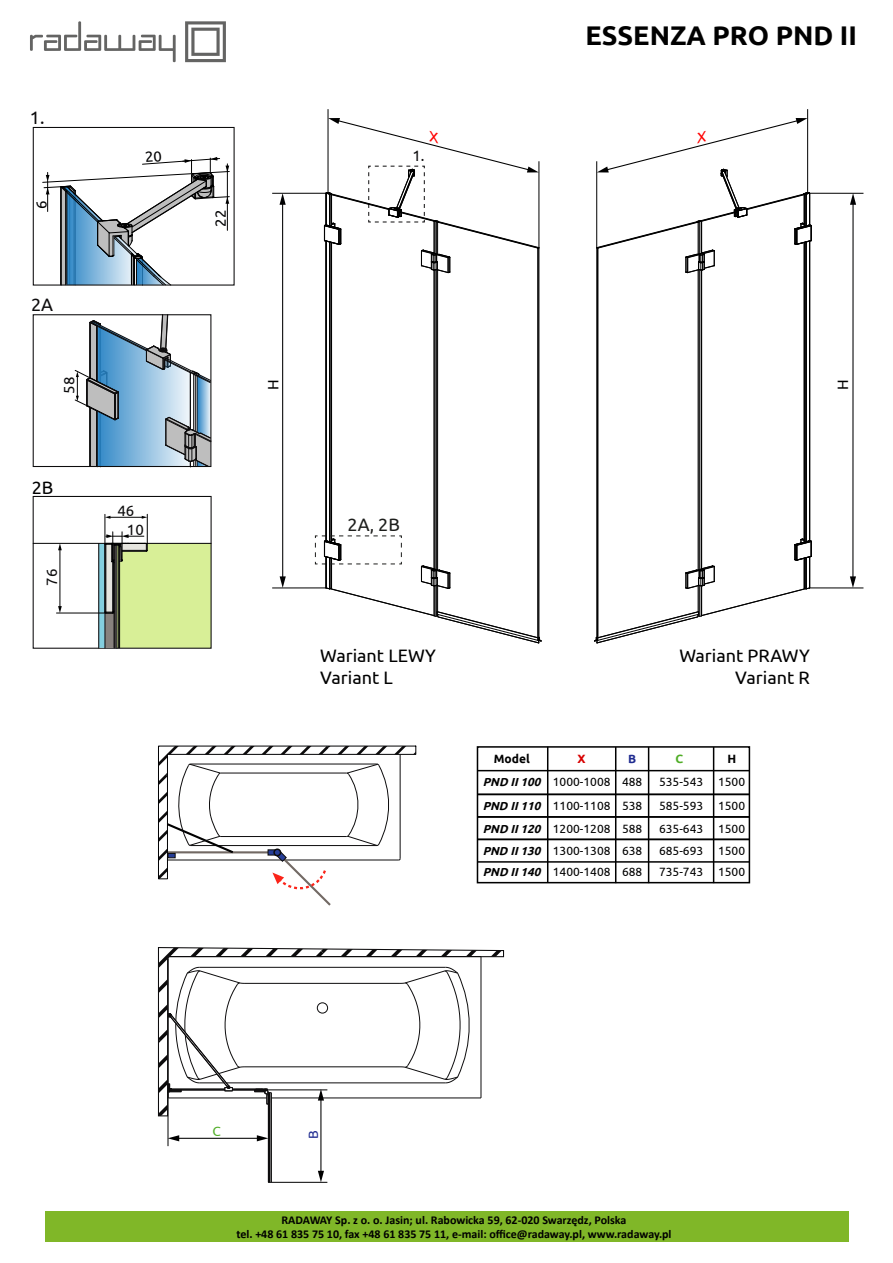
<style>
.page{position:relative;width:893px;height:1263px;background:#fff}
.page>*{position:absolute;margin:0;border:0;box-sizing:border-box;transform-origin:0 0}
.t1{font:700 27px "Ubuntu";color:#000}
.t2{font:18px/21.6px "Ubuntu";color:#000}
.t3{font:18px "Ubuntu";color:#1d1e1c}
.t4{font:18px "Ubuntu";color:#0d0c0d}
.t5{font:15px/18.9px "Ubuntu";color:#0d0c0d}
.t6{font:15px "Ubuntu";color:#010102}
.t7{font:15px "Ubuntu";color:#000}
.t8{font:13.5px "Ubuntu";color:#4fad26}
.t9{font:13.5px "Ubuntu";color:#1f2b90}
.t10{font:700 12px/14.4px "Calibri";color:#000;text-align:center}
.t11{font:12px/23.7px "Ubuntu";color:#000}
.t12{font:700 12px "Ubuntu";color:#000}
.t13{font:700 12px "Ubuntu";color:#1f2b90}
.t14{font:700 12px "Ubuntu";color:#4fad26}
.t15{font:700 12px "Ubuntu";color:#d80000}
.t16{font:italic 700 11.7px/23.7px "Ubuntu";color:#000}
.s1{font-weight:700;font-style:italic;font-size:11.7px}
</style>
<div class="page">
<div style="left:45px;top:1211px;width:804px;height:31px;background:#80b728"></div>
<svg style="left:185px;top:21px;width:41px;height:41px"></svg>
<svg style="left:30px;top:21px;width:146px;height:41px"></svg>
<svg style="left:158px;top:745px;width:259px;height:161px"></svg>
<hr style="left:331px;top:242px;width:1px;height:300px;background:#000">
<hr style="left:804px;top:242px;width:1px;height:300px;background:#000">
<hr style="left:282px;top:203px;width:1px;height:375px;background:#010102">
<svg style="left:280px;top:194px;width:6px;height:11px"></svg>
<svg style="left:280px;top:576px;width:6px;height:12px"></svg>
<hr style="left:272px;top:193px;width:54px;height:1px;background:#000">
<hr style="left:272px;top:588px;width:54px;height:1px;background:#000">
<hr style="left:328px;top:109px;width:1px;height:83px;background:#000">
<hr style="left:852px;top:203px;width:2px;height:375px;background:#010102">
<svg style="left:850px;top:194px;width:6px;height:11px"></svg>
<svg style="left:850px;top:576px;width:6px;height:12px"></svg>
<hr style="left:810px;top:193px;width:53px;height:1px;background:#000">
<hr style="left:810px;top:588px;width:53px;height:1px;background:#000">
<hr style="left:807px;top:109px;width:1px;height:83px;background:#000">
<hr style="left:271px;top:1182px;width:56px;height:1px;background:#000">
<hr style="left:177px;top:1138px;width:82px;height:1px;background:#000">
<svg style="left:169px;top:1135px;width:10px;height:6px"></svg>
<svg style="left:257px;top:1135px;width:11px;height:6px"></svg>
<hr style="left:168px;top:1091px;width:1px;height:55px;background:#000">
<div style="left:33px;top:496px;width:179px;height:153px;border:1px solid #0d0c0d"></div>
<div style="left:99px;top:544px;width:6px;height:104px;background:#84cfdf"></div>
<hr style="left:538px;top:248px;width:1px;height:392px;background:#000">
<hr style="left:537px;top:248px;width:1px;height:390px;background:#000">
<hr style="left:437px;top:270px;width:1px;height:300px;background:#000">
<hr style="left:539px;top:248px;width:1px;height:391px;background:#000">
<hr style="left:435px;top:270px;width:1px;height:299px;background:#000">
<hr style="left:436px;top:270px;width:1px;height:300px;background:#000">
<hr style="left:434px;top:270px;width:1px;height:299px;background:#000">
<hr style="left:329px;top:242px;width:1px;height:300px;background:#000">
<hr style="left:326px;top:241px;width:1px;height:300px;background:#000">
<hr style="left:271px;top:1093px;width:1px;height:89px;background:#0d0c0d">
<hr style="left:268px;top:1093px;width:1px;height:89px;background:#0d0c0d">
<hr style="left:269px;top:1093px;width:1px;height:89px;background:#0d0c0d">
<svg style="left:315px;top:535px;width:227px;height:109px"></svg>
<hr style="left:597px;top:248px;width:1px;height:392px;background:#000">
<hr style="left:598px;top:248px;width:1px;height:390px;background:#000">
<hr style="left:698px;top:270px;width:1px;height:300px;background:#000">
<hr style="left:596px;top:248px;width:1px;height:391px;background:#000">
<hr style="left:699px;top:270px;width:1px;height:300px;background:#000">
<hr style="left:701px;top:270px;width:1px;height:299px;background:#000">
<hr style="left:806px;top:242px;width:1px;height:300px;background:#000">
<hr style="left:809px;top:241px;width:1px;height:300px;background:#000">
<svg style="left:594px;top:538px;width:218px;height:106px"></svg>
<svg style="left:74px;top:314px;width:138px;height:153px"></svg>
<hr style="left:33px;top:543px;width:178px;height:1px;background:#000">
<svg style="left:105px;top:514px;width:106px;height:134px"></svg>
<hr style="left:56px;top:613px;width:58px;height:1px;background:#000">
<hr style="left:60px;top:549px;width:1px;height:58px;background:#000">
<svg style="left:58px;top:606px;width:4px;height:7px"></svg>
<svg style="left:58px;top:543px;width:4px;height:7px"></svg>
<hr style="left:98px;top:543px;width:1px;height:105px;background:#010103">
<hr style="left:105px;top:543px;width:1px;height:105px;background:#010103">
<hr style="left:117px;top:543px;width:1px;height:105px;background:#010103">
<svg style="left:157px;top:947px;width:348px;height:170px"></svg>
<div style="left:477px;top:746px;width:273px;height:137px;border:2px solid #000"></div>
<hr style="left:477px;top:770px;width:273px;height:1px;background:#000">
<hr style="left:615px;top:747px;width:1px;height:136px;background:#000">
<hr style="left:648px;top:747px;width:1px;height:136px;background:#000">
<hr style="left:713px;top:747px;width:1px;height:136px;background:#000">
<hr style="left:547px;top:747px;width:1px;height:136px;background:#000">
<hr style="left:477px;top:794px;width:273px;height:1px;background:#000">
<hr style="left:477px;top:839px;width:273px;height:1px;background:#000">
<hr style="left:477px;top:816px;width:273px;height:2px;background:#000">
<hr style="left:477px;top:861px;width:273px;height:2px;background:#000">
<hr style="left:320px;top:1098px;width:1px;height:75px;background:#000">
<svg style="left:318px;top:1089px;width:6px;height:11px"></svg>
<svg style="left:318px;top:1171px;width:6px;height:11px"></svg>
<div style="left:33px;top:314px;width:178px;height:153px;border:1px solid #0d0c0d"></div>
<div style="left:33px;top:127px;width:202px;height:159px;border:1px solid #0d0c0d"></div>
<svg style="left:324px;top:118px;width:216px;height:155px"></svg>
<svg style="left:596px;top:118px;width:216px;height:155px"></svg>
<svg style="left:42px;top:157px;width:188px;height:129px"></svg>
<h2 class="t4" style="left:30px;top:107px;width:16px">1.</h2>
<p class="t6" style="left:32px;top:209px;width:10px;rotate:-90deg">6</p>
<h2 class="t4" style="left:31px;top:294px;width:24px">2A</h2>
<p class="t5" style="left:59px;top:394px;width:18px;rotate:-90deg">58</p>
<h2 class="t2" style="left:32px;top:476px;width:23px">2B</h2>
<p class="t5" style="left:42px;top:585px;width:18px;rotate:-90deg">76</p>
<p class="t5" style="left:127px;top:501px;width:18px;text-indent:-9px">46<br>10</p>
<p class="t6" style="left:211px;top:227px;width:18px;rotate:-90deg">22</p>
<p class="t5" style="left:412px;top:146px;width:14px">1.</p>
<h1 class="t1" style="left:585px;top:19px;width:273px">ESSENZA PRO PND II</h1>
<p class="t7" style="left:264px;top:390px;width:12px;rotate:-90deg">H</p>
<p class="t7" style="left:834px;top:390px;width:12px;rotate:-90deg">H</p>
<h2 class="t3" style="left:348px;top:514px;width:54px">2A, 2B</h2>
<h2 class="t2" style="left:320px;top:645px;width:117px">Wariant LEWY<br>Variant L</h2>
<h2 class="t2" style="left:679px;top:645px;width:132px;text-align:right">Wariant PRAWY<br>Variant R</h2>
<p class="t12" style="left:494px;top:751px;width:38px">Model</p>
<p class="t12" style="left:727px;top:751px;width:10px">H</p>
<p class="t11" style="left:718px;top:770px;width:29px">1500<br>1500</p>
<p class="t14" style="left:675px;top:751px;width:9px">C</p>
<p class="t11" style="left:659px;top:770px;width:46px">535-543<br>585-593</p>
<p class="t13" style="left:628px;top:751px;width:10px">B</p>
<p class="t15" style="left:578px;top:751px;width:10px">X</p>
<p class="t11" style="left:553px;top:770px;width:59px">1000-1008<br>1100-1108</p>
<p class="t16" style="left:483px;top:770px;width:63px">PND II100<br>PND II110</p>
<p class="t11" style="left:622px;top:770px;width:22px">488<br>538</p>
<p class="t16" style="left:483px;top:817px;width:63px;line-height:22.2px">PND II120<br>PND II130</p>
<p class="t11" style="left:622px;top:817px;width:22px;line-height:22.2px">588<br>638</p>
<p class="t11" style="left:659px;top:817px;width:46px;line-height:22.2px">635-643<br>685-693</p>
<p class="t11" style="left:718px;top:817px;width:29px;line-height:22.2px">1500<br>1500</p>
<p class="t11" style="left:553px;top:816px;width:59px">1200-1208</p>
<p class="t11" style="left:553px;top:839px;width:59px">1300-1308</p>
<p class="t11" style="left:483px;top:860px;width:161px"><span class="s1">PND II140</span> 1400-1408 688</p>
<p class="t11" style="left:659px;top:860px;width:88px">735-743 1500</p>
<p class="t8" style="left:213px;top:1123px;width:10px">C</p>
<p class="t9" style="left:305px;top:1139px;width:10px;rotate:-90deg">B</p>
<p class="t10" style="left:236px;top:1212px;width:437px">RADAWAY Sp. z o. o. Jasin; ul. Rabowicka 59, 62-020 Swarzędz, Polska<br>tel. +48 61 835 75 10, fax +48 61 835 75 11, e-mail: office@radaway.pl, www.radaway.pl</p>
</div>
